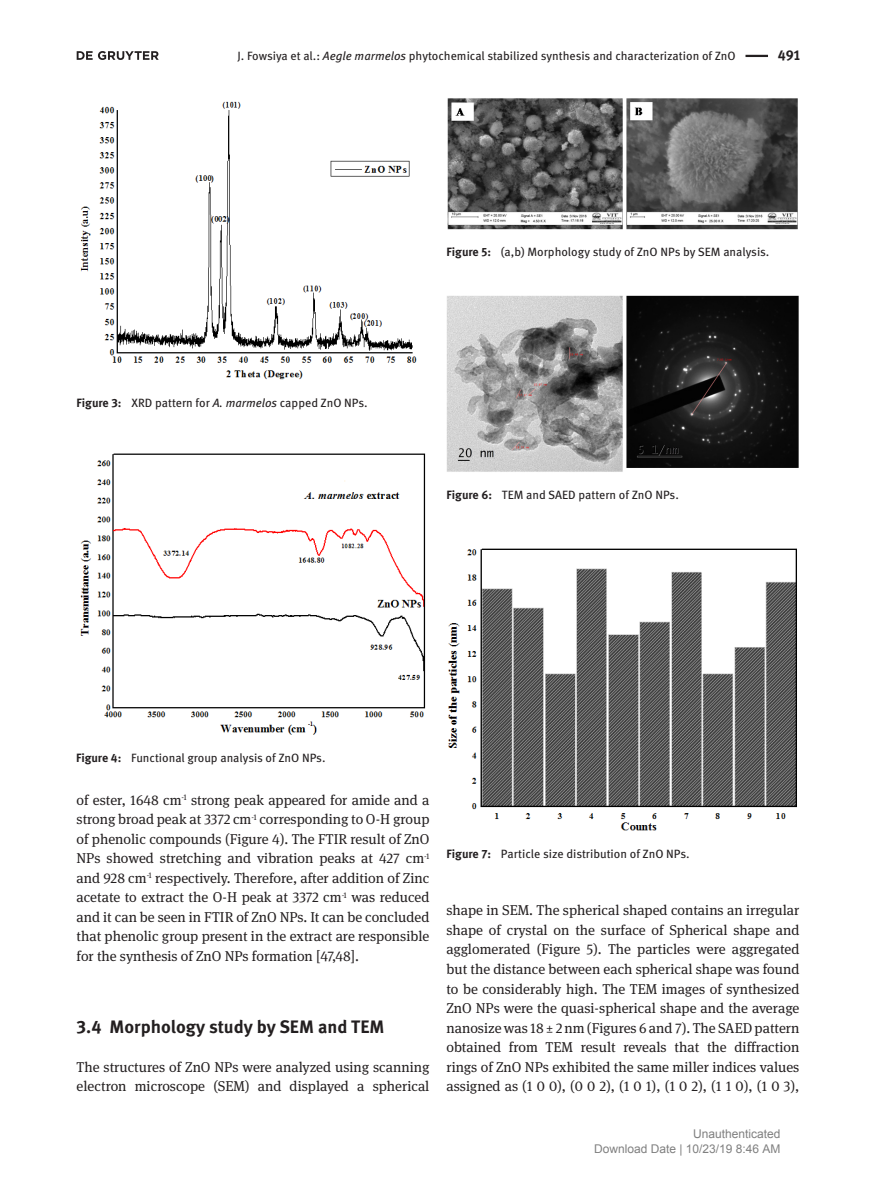
<style>
.page{position:relative;width:893px;height:1191px;background:#fff}
.page>*{position:absolute;margin:0;border:0;box-sizing:border-box;transform-origin:0 0}
.t1{font:700 18px "DG Meta Science";color:#231f20}
.paragraph_without_in{font:14.25px/19.5px "DG Meta Serif Science";color:#231f20;text-align:justify}
.t2{font:700 14.25px "DG Meta Science";color:#231f20}
.caption_figure{font:12px "DG Meta Science";color:#231f20}
.t3{font:12px/15px "Arial";color:#808080;text-align:right}
.s1{font-style:italic}
.s2{font-weight:700}
</style>
<div class="page">
<hr style="left:745px;top:55px;width:23px;height:2px;background:#231f20">
<svg style="left:77px;top:51px;width:82px;height:9px"></svg>
<img style="left:80px;top:101px;width:337px;height:279px">
<img style="left:80px;top:453px;width:346px;height:282px">
<img style="left:447px;top:98px;width:351px;height:132px">
<img style="left:446px;top:295px;width:353px;height:177px">
<img style="left:448px;top:548px;width:349px;height:283px">
<p class="caption_figure" style="left:237px;top:47px;width:500px">J. Fowsiya et al.: <span class="s1">Aegle marmelos</span> phytochemical stabilized synthesis and characterization of ZnO</p>
<p class="t2" style="left:778px;top:44px;width:24px">491</p>
<p class="caption_figure" style="left:77px;top:393px;width:293px"><span class="s2">Figure 3:</span> XRD pattern for <span class="s1">A. marmelos</span> capped ZnO NPs.</p>
<p class="caption_figure" style="left:446px;top:242px;width:324px"><span class="s2">Figure 5:</span> (a,b) Morphology study of ZnO NPs by SEM analysis.</p>
<p class="caption_figure" style="left:446px;top:485px;width:234px"><span class="s2">Figure 6:</span> TEM and SAED pattern of ZnO NPs.</p>
<p class="caption_figure" style="left:76px;top:748px;width:251px"><span class="s2">Figure 4:</span> Functional group analysis of ZnO NPs.</p>
<p class="paragraph_without_in" style="left:77px;top:790px;width:354px">of ester, 1648 cm<sup>-1</sup> strong peak appeared for amide and a strong broad peak at 3372 cm<sup>-1</sup> corresponding to O-H group of phenolic compounds (Figure 4). The FTIR result of ZnO NPs showed stretching and vibration peaks at 427 cm<sup>-1 </sup>and 928 cm<sup>-1</sup> respectively. Therefore, after addition of Zinc acetate to extract the O-H peak at 3372 cm<sup>-1</sup> was reduced and it can be seen in FTIR of ZnO NPs. It can be concluded that phenolic group present in the extract are responsible for the synthesis of ZnO NPs formation [47,48].</p>
<p class="t1" style="left:77px;top:1011px;width:309px">3.4 Morphology study by SEM and TEM</p>
<p class="paragraph_without_in" style="left:77px;top:1056px;width:354px">The structures of ZnO NPs were analyzed using scanning electron microscope (SEM) and displayed a spherical</p>
<p class="caption_figure" style="left:446px;top:844px;width:245px"><span class="s2">Figure 7:</span> Particle size distribution of ZnO NPs.</p>
<p class="paragraph_without_in" style="left:446px;top:900px;width:354px">shape in SEM. The spherical shaped contains an irregular shape of crystal on the surface of Spherical shape and agglomerated (Figure 5). The particles were aggregated but the distance between each spherical shape was found to be considerably high. The TEM images of synthesized ZnO NPs were the quasi-spherical shape and the average nanosize was 18 ± 2 nm (Figures 6 and 7). The SAED pattern obtained from TEM result reveals that the diffraction rings of ZnO NPs exhibited the same miller indices values assigned as (1 0 0), (0 0 2), (1 0 1), (1 0 2), (1 1 0), (1 0 3),</p>
<p class="t3" style="left:594px;top:1127px;width:188px">Unauthenticated<br>Download Date | 10/23/19 8:46 AM</p>
</div>
